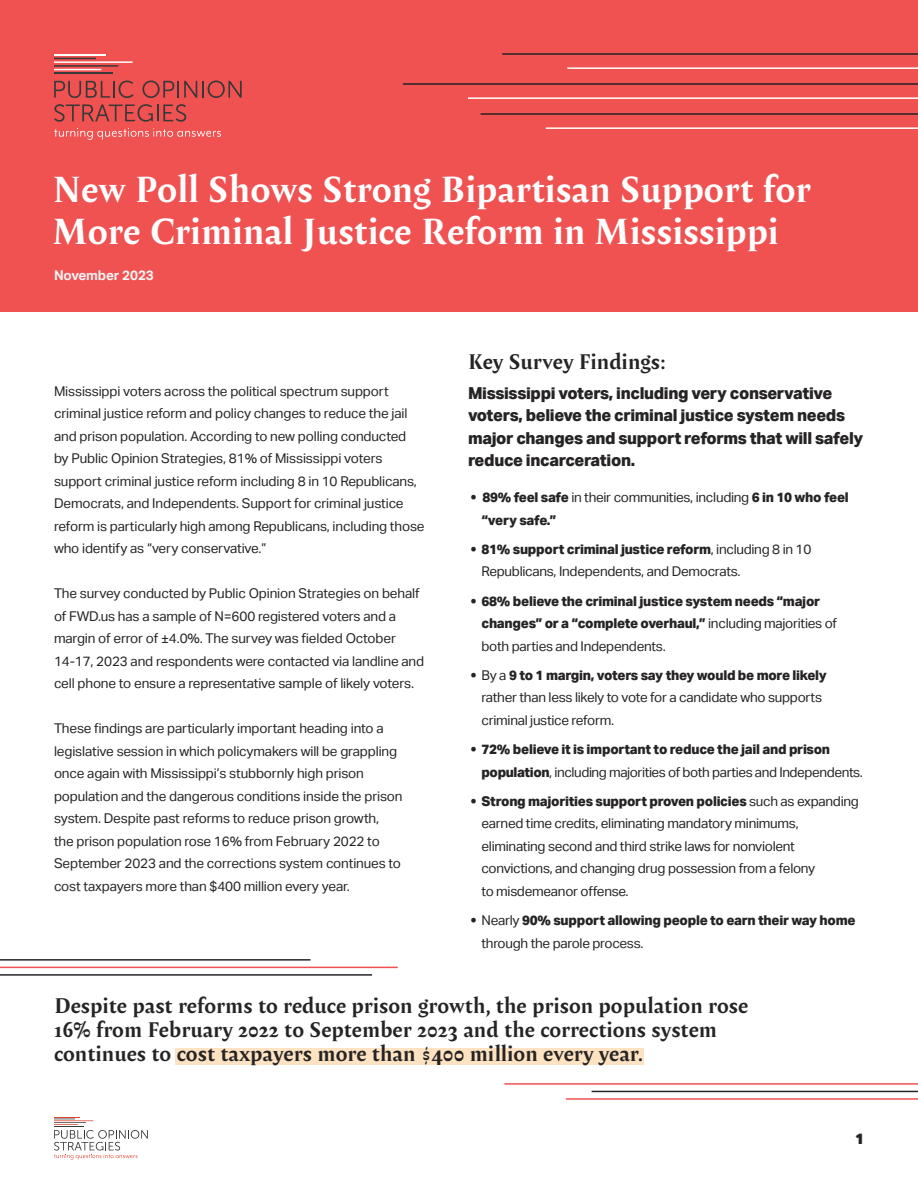
<style>
.page{position:relative;width:918px;height:1188px;background:#fff}
.page>*{position:absolute;margin:0;border:0;box-sizing:border-box;transform-origin:0 0}
.t1{font:700 36px/42px "Amster";color:#fff}
.t2{font:700 21px/24px "Amster";color:#262324}
.t3{font:800 16.5px/22.5px "Aktiv Grotesk";letter-spacing:-.02em;color:#262324}
.t4{font:900 15px "Aktiv Grotesk";color:#262324}
.Body{font:13.5px/22.5px "Aktiv Grotesk";letter-spacing:-.01em;color:#262324}
.t5{font:800 13.5px/22.5px "Aktiv Grotesk";letter-spacing:-.02em;color:#262324}
.Body-2{font:700 13.5px "Aktiv Grotesk";letter-spacing:-.01em;color:#f3f3f3}
.s1{font-weight:900}
.s2{font-weight:400}
.s3{font-weight:800}
</style>
<div class="page">
<svg style="left:54px;top:1117px;width:94px;height:43px"></svg>
<div style="left:175px;top:1048px;width:469px;height:17px;background:#fee3c2"></div>
<div style="left:0;top:0;width:918px;height:311px;background:#f05252"></div>
<hr style="left:54px;top:73px;width:58px;height:1px;background:#393838">
<hr style="left:54px;top:54px;width:52px;height:1px;background:#fff">
<svg style="left:54px;top:58px;width:79px;height:12px"></svg>
<svg style="left:54px;top:80px;width:188px;height:60px"></svg>
<hr style="left:502px;top:53px;width:416px;height:2px;background:#262324">
<hr style="left:403px;top:83px;width:515px;height:2px;background:#262324">
<hr style="left:481px;top:113px;width:437px;height:2px;background:#262324">
<hr style="left:567px;top:67px;width:351px;height:2px;background:#fff">
<hr style="left:468px;top:97px;width:450px;height:2px;background:#fff">
<hr style="left:546px;top:127px;width:372px;height:2px;background:#fff">
<hr style="left:0;top:974px;width:372px;height:2px;background:#262324">
<hr style="left:566px;top:1098px;width:352px;height:2px;background:#f05252">
<hr style="left:0;top:959px;width:310px;height:2px;background:#262324">
<hr style="left:504px;top:1083px;width:414px;height:2px;background:#f05252">
<hr style="left:0;top:967px;width:398px;height:1px;background:#f05252">
<hr style="left:592px;top:1091px;width:326px;height:1px;background:#262324">
<h1 class="t1" style="left:52px;top:168px;width:760px">New Poll Shows Strong Bipartisan Support for<br>More Criminal Justice Reform in Mississippi</h1>
<p class="Body-2" style="left:54px;top:267px;width:101px">November 2023</p>
<p class="Body" style="left:54px;top:380px;width:372px">Mississippi voters across the political spectrum support criminal justice reform and policy changes to reduce the jail and prison population. According to new polling conducted<br>by Public Opinion Strategies, 81% of Mississippi voters support criminal justice reform including 8 in 10 Republicans, Democrats, and Independents. Support for criminal justice reform is particularly high among Republicans, including those who identify as “very conservative.”</p>
<p class="Body" style="left:54px;top:582px;width:372px">The survey conducted by Public Opinion Strategies on behalf of FWD.us has a sample of N=600 registered voters and a margin of error of ±4.0%. The survey was fielded October 14-17, 2023 and respondents were contacted via landline and cell phone to ensure a representative sample of likely voters.</p>
<p class="Body" style="left:54px;top:717px;width:350px">These findings are particularly important heading into a legislative session in which policymakers will be grappling once again with Mississippi’s stubbornly high prison population and the dangerous conditions inside the prison system. Despite past reforms to reduce prison growth,<br>the prison population rose 16% from February 2022 to September 2023 and the corrections system continues to cost taxpayers more than $400 million every year.</p>
<h2 class="t2" style="left:468px;top:349px;width:199px">Key Survey Findings:</h2>
<h3 class="t3" style="left:468px;top:382px;width:397px">Mississippi voters, including very conservative voters, believe the criminal justice system needs major changes and support reforms that will safely reduce incarceration.</h3>
<p class="t5" style="left:482px;top:486px;width:369px;text-indent:-11px"><span class="s1">•</span> 89% feel safe <span class="s2">in their communities, including</span> 6 in 10 who feel “very safe.”</p>
<p class="Body" style="left:482px;top:538px;width:331px;text-indent:-11px"><span class="s1">•</span> <span class="s3">81% support criminal justice reform</span>, including 8 in 10<br>Republicans, Independents, and Democrats.</p>
<p class="t5" style="left:482px;top:590px;width:357px;text-indent:-11px"><span class="s1">•</span> 68% believe the criminal justice system needs “major changes” or a “complete overhaul,” <span class="s2">including majorities of both parties and Independents.</span></p>
<p class="Body" style="left:482px;top:664px;width:347px;text-indent:-11px"><span class="s1">•</span> By a <span class="s3">9 to 1 margin, voters say they would be more likely </span>rather than less likely to vote for a candidate who supports criminal justice reform.</p>
<p class="t5" style="left:482px;top:738px;width:383px;text-indent:-11px"><span class="s1">•</span> 72% believe it is important to reduce the jail and prison population<span class="s2">, including majorities of both parties and Independents.</span></p>
<p class="Body" style="left:482px;top:790px;width:379px;text-indent:-11px"><span class="s1">•</span> <span class="s3">Strong majorities support proven policies</span> such as expanding earned time credits, eliminating mandatory minimums, eliminating second and third strike laws for nonviolent convictions, and changing drug possession from a felony<br>to misdemeanor offense.</p>
<p class="t5" style="left:482px;top:909px;width:376px;text-indent:-11px"><span class="s1">•</span> <span class="s2">Nearly</span> 90% support allowing people to earn their way home <span class="s2">through the parole process.</span></p>
<h2 class="t2" style="left:54px;top:993px;width:696px">Despite past reforms to reduce prison growth, the prison population rose<br>16% from February 2022 to September 2023 and the corrections system continues to cost taxpayers more than $400 million every year.</h2>
<p class="t4" style="left:855px;top:1129px;width:10px">1</p>
</div>
